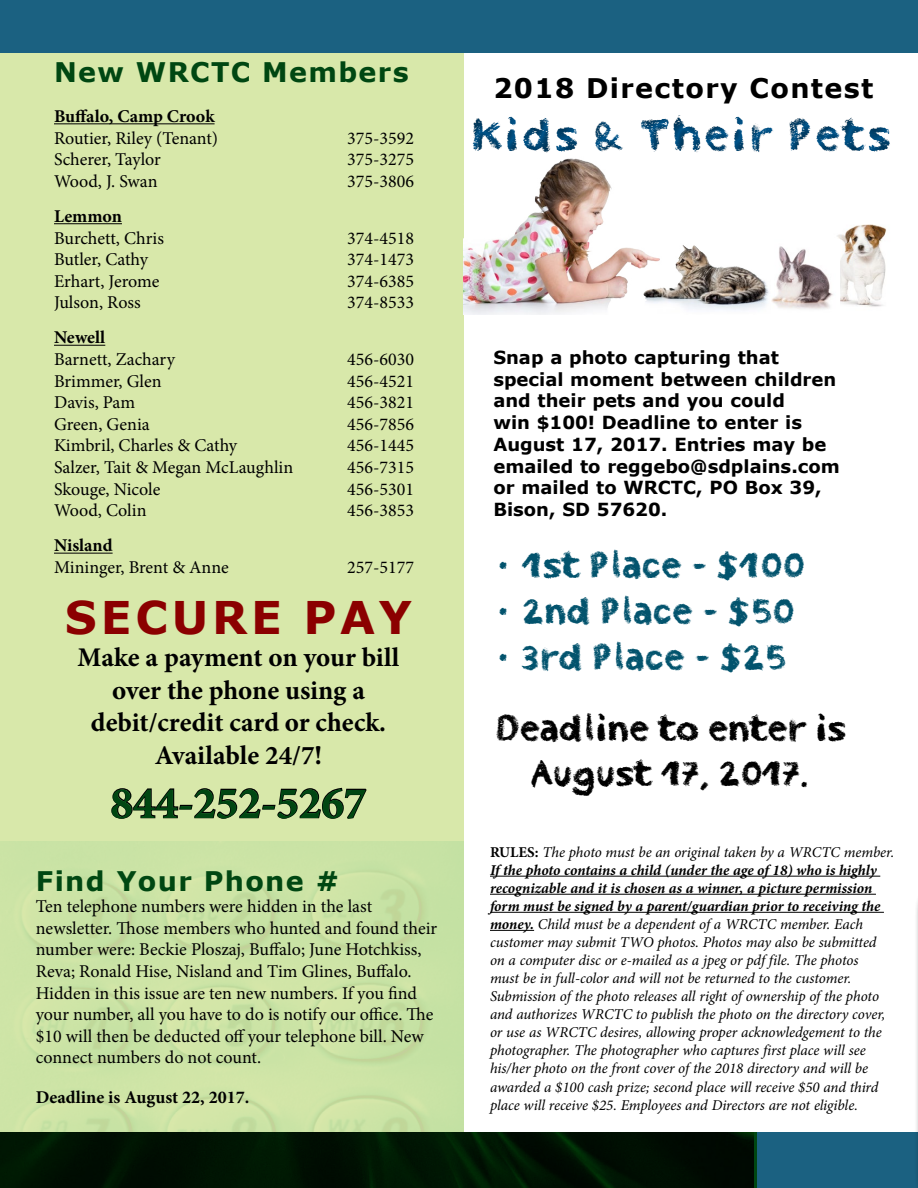
<style>
.page{position:relative;width:918px;height:1188px;background:#fff}
.page>*{position:absolute;margin:0;border:0;box-sizing:border-box;transform-origin:0 0}
.t1{font:700 47.1px "Crayon Hand";letter-spacing:.05em;color:#00548a}
.t2{font:700 45px "Minion Pro";color:#004712}
.t3{font:700 45px "Verdana";letter-spacing:.085em;color:#8b0000}
.t4{font:700 38.1px "Crayon Hand";color:#02536d}
.t5{font:700 37.65px/45.3px "Crayon Hand";color:#000;text-align:center}
.t6{font:700 27px/32.4px "Minion Pro";color:#000;text-align:center}
.t7{font:700 27px "Verdana";letter-spacing:.05em;color:#004712}
.t8{font:700 27px "Verdana";letter-spacing:.05em;color:#000}
.t9{font:18px/21.6px "Minion Pro";color:#000}
.t10{font:700 18px/21.8px "Verdana";color:#000}
.t11{font:700 18px "Minion Pro";color:#000}
.t12{font:italic 15px/18.1px "Minion Pro";letter-spacing:-.005em;color:#000}
.s1{font-weight:700;font-style:normal}
.s2{font-weight:700}
</style>
<div class="page">
<div style="left:0;top:34px;width:464px;height:1109px;background:linear-gradient(to bottom,#dbe9ab,#cde4a5)"></div>
<div style="left:0;top:0;width:918px;height:52px;background:#1b6181"></div>
<div style="left:742px;top:1132px;width:176px;height:56px;background:#1b6181"></div>
<img style="left:0;top:1132px;width:754px;height:56px">
<hr style="left:914px;top:884px;width:4px;height:304px;background:#000;opacity:.75">
<svg style="left:917px;top:896px;width:1px;height:292px"></svg>
<div style="left:460px;top:106px;width:442px;height:62px;background:#000;opacity:.5"></div>
<img style="left:837px;top:224px;width:50px;height:83px">
<img style="left:771px;top:240px;width:68px;height:69px">
<img style="left:464px;top:156px;width:306px;height:158px">
<hr style="left:490px;top:876px;width:390px;height:1px;background:#000">
<hr style="left:490px;top:894px;width:386px;height:1px;background:#000">
<hr style="left:490px;top:912px;width:394px;height:1px;background:#000">
<hr style="left:490px;top:930px;width:44px;height:1px;background:#000">
<hr style="left:54px;top:123px;width:161px;height:1px;background:#000">
<hr style="left:54px;top:223px;width:68px;height:1px;background:#000">
<hr style="left:54px;top:345px;width:51px;height:1px;background:#000">
<hr style="left:54px;top:553px;width:59px;height:1px;background:#000">
<svg style="left:111px;top:787px;width:256px;height:32px;background:#a1ac7e"></svg>
<h3 class="t7" style="left:54px;top:54px;width:356px">New WRCTC Members</h3>
<p class="t11" style="left:54px;top:104px;width:162px">Buffalo, Camp Crook</p>
<p class="t9" style="left:54px;top:127px;width:166px">Routier, Riley (Tenant)</p>
<p class="t9" style="left:347px;top:127px;width:68px">375-3592</p>
<p class="t9" style="left:54px;top:149px;width:108px">Scherer, Taylor</p>
<p class="t9" style="left:347px;top:149px;width:68px">375-3275</p>
<p class="t9" style="left:54px;top:170px;width:105px">Wood, J. Swan</p>
<p class="t9" style="left:347px;top:170px;width:68px">375-3806</p>
<p class="t11" style="left:54px;top:204px;width:69px">Lemmon</p>
<p class="t9" style="left:54px;top:227px;width:111px">Burchett, Chris</p>
<p class="t9" style="left:347px;top:227px;width:68px">374-4518</p>
<p class="t9" style="left:54px;top:249px;width:96px">Butler, Cathy</p>
<p class="t9" style="left:347px;top:249px;width:68px">374-1473</p>
<p class="t9" style="left:54px;top:270px;width:107px">Erhart, Jerome</p>
<p class="t9" style="left:347px;top:270px;width:68px">374-6385</p>
<p class="t9" style="left:54px;top:292px;width:88px">Julson, Ross</p>
<p class="t9" style="left:347px;top:292px;width:68px">374-8533</p>
<p class="t11" style="left:54px;top:325px;width:53px">Newell</p>
<p class="t9" style="left:54px;top:349px;width:123px">Barnett, Zachary</p>
<p class="t9" style="left:347px;top:349px;width:68px">456-6030</p>
<p class="t9" style="left:54px;top:370px;width:109px">Brimmer, Glen</p>
<p class="t9" style="left:347px;top:370px;width:68px">456-4521</p>
<p class="t9" style="left:54px;top:392px;width:83px">Davis, Pam</p>
<p class="t9" style="left:347px;top:392px;width:68px">456-3821</p>
<p class="t9" style="left:54px;top:413px;width:97px">Green, Genia</p>
<p class="t9" style="left:347px;top:413px;width:68px">456-7856</p>
<p class="t9" style="left:54px;top:435px;width:185px">Kimbril, Charles &amp; Cathy</p>
<p class="t9" style="left:347px;top:435px;width:68px">456-1445</p>
<p class="t9" style="left:54px;top:457px;width:241px">Salzer, Tait &amp; Megan McLaughlin</p>
<p class="t9" style="left:347px;top:457px;width:68px">456-7315</p>
<p class="t9" style="left:54px;top:478px;width:108px">Skouge, Nicole</p>
<p class="t9" style="left:347px;top:478px;width:68px">456-5301</p>
<p class="t9" style="left:54px;top:500px;width:94px">Wood, Colin</p>
<p class="t9" style="left:347px;top:500px;width:68px">456-3853</p>
<p class="t11" style="left:54px;top:533px;width:60px">Nisland</p>
<p class="t9" style="left:54px;top:556px;width:176px">Mininger, Brent &amp; Anne</p>
<p class="t9" style="left:347px;top:556px;width:68px">257-5177</p>
<h2 class="t3" style="left:65px;top:586px;width:349px">SECURE PAY</h2>
<h3 class="t6" style="left:78px;top:641px;width:323px">Make a payment on your bill over the phone using a debit/credit card or check.<br>Available 24/7!</h3>
<h2 class="t2" style="left:111px;top:771px;width:257px">844-252-5267</h2>
<h3 class="t7" style="left:36px;top:862px;width:305px">Find Your Phone #</h3>
<p class="t9" style="left:36px;top:896px;width:403px">Ten telephone numbers were hidden in the last newsletter. Those members who hunted and found their number were: Beckie Ploszaj, Buffalo; June Hotchkiss, Reva; Ronald Hise, Nisland and Tim Glines, Buffalo.<br>Hidden in this issue are ten new numbers. If you find your number, all you have to do is notify our office. The $10 will then be deducted off your telephone bill. New connect numbers do not count.</p>
<p class="t11" style="left:36px;top:1085px;width:215px">Deadline is August 22, 2017.</p>
<h3 class="t8" style="left:493px;top:69px;width:382px">2018 Directory Contest</h3>
<h1 class="t1" style="left:470px;top:106px;width:421px">Kids &amp; Their Pets</h1>
<p class="t10" style="left:493px;top:346px;width:348px">Snap a photo capturing that special moment between children and their pets and you could<br>win $100! Deadline to enter is<br>August 17, 2017. Entries may be emailed to reggebo@sdplains.com or mailed to WRCTC, PO Box 39,<br>Bison, SD 57620.</p>
<h3 class="t4" style="left:493px;top:542px;width:311px">• 1st Place – $100</h3>
<h3 class="t4" style="left:493px;top:588px;width:301px">• 2nd Place – $50</h3>
<h3 class="t4" style="left:493px;top:633px;width:293px">• 3rd Place – $25</h3>
<h3 class="t5" style="left:496px;top:707px;width:351px">Deadline to enter is<br>August 17, 2017.</h3>
<p class="t12" style="left:490px;top:843px;width:406px"><span class="s1">RULES:</span> The photo must be an original taken by a WRCTC member.<br><span class="s2">If the photo contains a child (under the age of 18) who is highly recognizable and it is chosen as a winner, a picture permission form must be signed by a parent/guardian prior to receiving the money.</span> Child must be a dependent of a WRCTC member. Each customer may submit TWO photos. Photos may also be submitted on a computer disc or e-mailed as a jpeg or pdf file. The photos<br>must be in full-color and will not be returned to the customer.<br>Submission of the photo releases all right of ownership of the photo and authorizes WRCTC to publish the photo on the directory cover, or use as WRCTC desires, allowing proper acknowledgement to the photographer. The photographer who captures first place will see his/her photo on the front cover of the 2018 directory and will be awarded a $100 cash prize; second place will receive $50 and third place will receive $25. Employees and Directors are not eligible.</p>
</div>
